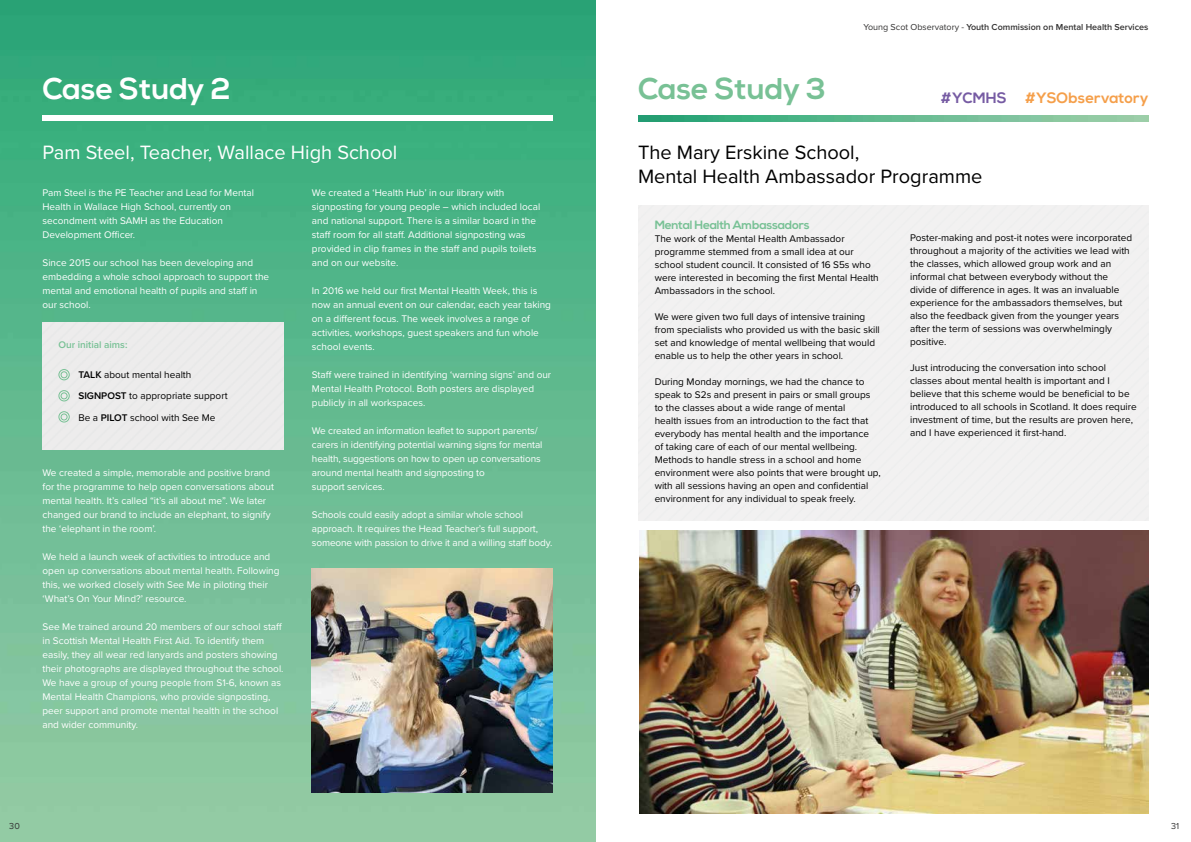
<style>
.page{position:relative;width:1191px;height:842px;background:#fff}
.page>*{position:absolute;margin:0;border:0;box-sizing:border-box;transform-origin:0 0}
.t1{font:700 30px "Nexa";color:#fff}
.t2{font:700 30px "Nexa";color:#78c195}
.t3{font:20px/24px "Proxima Nova";color:#000}
.t4{font:20px "Proxima Nova";color:#fff}
.t5{font:700 15px "Nexa";color:#f59f4a}
.t6{font:700 15px "Nexa";color:#765ba3}
.t7{font:700 12px "Nexa";letter-spacing:-.02em;color:#78c195}
.t8{font:10px/14px "Proxima Nova";color:#fff}
.t9{font:10px/13px "Proxima Nova";color:#000}
.t10{font:600 10px "Proxima Nova";color:#78c195}
.t11{font:600 9px "Proxima Nova";color:#333232}
.t12{font:9px "Proxima Nova";color:#333}
.s1{font-weight:400}
.s2{font-weight:600}
</style>
<div class="page">
<img style="left:0;top:0;width:595px;height:842px">
<div style="left:43px;top:116px;width:510px;height:5px;background:#fff"></div>
<img style="left:638px;top:116px;width:510px;height:5px">
<div style="left:43px;top:323px;width:240px;height:127px;background:#edecec"></div>
<svg style="left:58px;top:368px;width:12px;height:13px"></svg>
<svg style="left:58px;top:390px;width:12px;height:12px"></svg>
<svg style="left:58px;top:411px;width:12px;height:12px"></svg>
<img style="left:312px;top:568px;width:241px;height:224px">
<img style="left:639px;top:531px;width:509px;height:283px">
<h1 class="t1" style="left:43px;top:71px;width:189px">Case Study 2</h1>
<h1 class="t2" style="left:638px;top:71px;width:189px">Case Study 3</h1>
<p class="t11" style="left:863px;top:20px;width:286px"><span class="s1">Young Scot Observatory -</span> Youth Commission on Mental Health Services</p>
<h3 class="t6" style="left:941px;top:89px;width:67px">#YCMHS</h3>
<h3 class="t5" style="left:1025px;top:89px;width:124px">#YSObservatory</h3>
<h2 class="t4" style="left:43px;top:137px;width:356px">Pam Steel, Teacher, Wallace High School</h2>
<h2 class="t3" style="left:638px;top:139px;width:346px">The Mary Erskine School,<br>Mental Health Ambassador Programme</h2>
<p class="t8" style="left:43px;top:186px;width:213px">Pam Steel is the PE Teacher and Lead for Mental Health in Wallace High School, currently on secondment with SAMH as the Education Development Officer.</p>
<p class="t8" style="left:43px;top:256px;width:228px">Since 2015 our school has been developing and embedding a whole school approach to support the mental and emotional health of pupils and staff in our school.</p>
<p class="t10" style="left:58px;top:337px;width:71px">Our initial aims:</p>
<p class="t9" style="left:78px;top:364px;width:151px;line-height:21.1px"><span class="s2">TALK</span> about mental health<br><span class="s2">SIGNPOST</span> to appropriate support<br>Be a <span class="s2">PILOT</span> school with See Me</p>
<p class="t8" style="left:43px;top:466px;width:233px">We created a simple, memorable and positive brand for the programme to help open conversations about mental health. It’s called “it’s all about me”. We later changed our brand to include an elephant, to signify the ‘elephant in the room’.</p>
<p class="t8" style="left:43px;top:550px;width:238px">We held a launch week of activities to introduce and open up conversations about mental health. Following this, we worked closely with See Me in piloting their ‘What’s On Your Mind?’ resource.</p>
<p class="t8" style="left:43px;top:620px;width:242px">See Me trained around 20 members of our school staff in Scottish Mental Health First Aid. To identify them easily, they all wear red lanyards and posters showing their photographs are displayed throughout the school.<br>We have a group of young people from S1-6, known as Mental Health Champions, who provide signposting, peer support and promote mental health in the school and wider community.</p>
<p class="t8" style="left:312px;top:186px;width:230px">We created a ‘Health Hub’ in our library with signposting for young people – which included local and national support. There is a similar board in the staff room for all staff. Additional signposting was provided in clip frames in the staff and pupils toilets and on our website.</p>
<p class="t8" style="left:312px;top:284px;width:240px">In 2016 we held our first Mental Health Week, this is now an annual event on our calendar, each year taking on a different focus. The week involves a range of activities, workshops, guest speakers and fun whole school events.</p>
<p class="t8" style="left:312px;top:368px;width:241px">Staff were trained in identifying ‘warning signs’ and our<br>Mental Health Protocol. Both posters are displayed publicly in all workspaces.</p>
<p class="t8" style="left:312px;top:424px;width:232px">We created an information leaflet to support parents/ carers in identifying potential warning signs for mental health, suggestions on how to open up conversations around mental health and signposting to<br>support services.</p>
<p class="t8" style="left:312px;top:508px;width:242px">Schools could easily adopt a similar whole school approach. It requires the Head Teacher’s full support, someone with passion to drive it and a willing staff body.</p>
<p class="t7" style="left:654px;top:218px;width:156px">Mental Health Ambassadors</p>
<p class="t9" style="left:654px;top:232px;width:226px">The work of the Mental Health Ambassador programme stemmed from a small idea at our school student council. It consisted of 16 S5s who were interested in becoming the first Mental Health Ambassadors in the school.</p>
<p class="t9" style="left:654px;top:310px;width:227px">We were given two full days of intensive training from specialists who provided us with the basic skill set and knowledge of mental wellbeing that would enable us to help the other years in school.</p>
<p class="t9" style="left:654px;top:375px;width:228px">During Monday mornings, we had the chance to speak to S2s and present in pairs or small groups to the classes about a wide range of mental<br>health issues from an introduction to the fact that everybody has mental health and the importance<br>of taking care of each of our mental wellbeing.<br>Methods to handle stress in a school and home environment were also points that were brought up, with all sessions having an open and confidential environment for any individual to speak freely.</p>
<p class="t9" style="left:910px;top:231px;width:224px">Poster-making and post-it notes were incorporated throughout a majority of the activities we lead with the classes, which allowed group work and an informal chat between everybody without the divide of difference in ages. It was an invaluable experience for the ambassadors themselves, but also the feedback given from the younger years after the term of sessions was overwhelmingly positive.</p>
<p class="t9" style="left:910px;top:361px;width:228px">Just introducing the conversation into school classes about mental health is important and I believe that this scheme would be beneficial to be introduced to all schools in Scotland. It does require investment of time, but the results are proven here, and I have experienced it first-hand.</p>
<p class="t12" style="left:9px;top:819px;width:12px">30</p>
<p class="t12" style="left:1171px;top:819px;width:10px">31</p>
</div>
